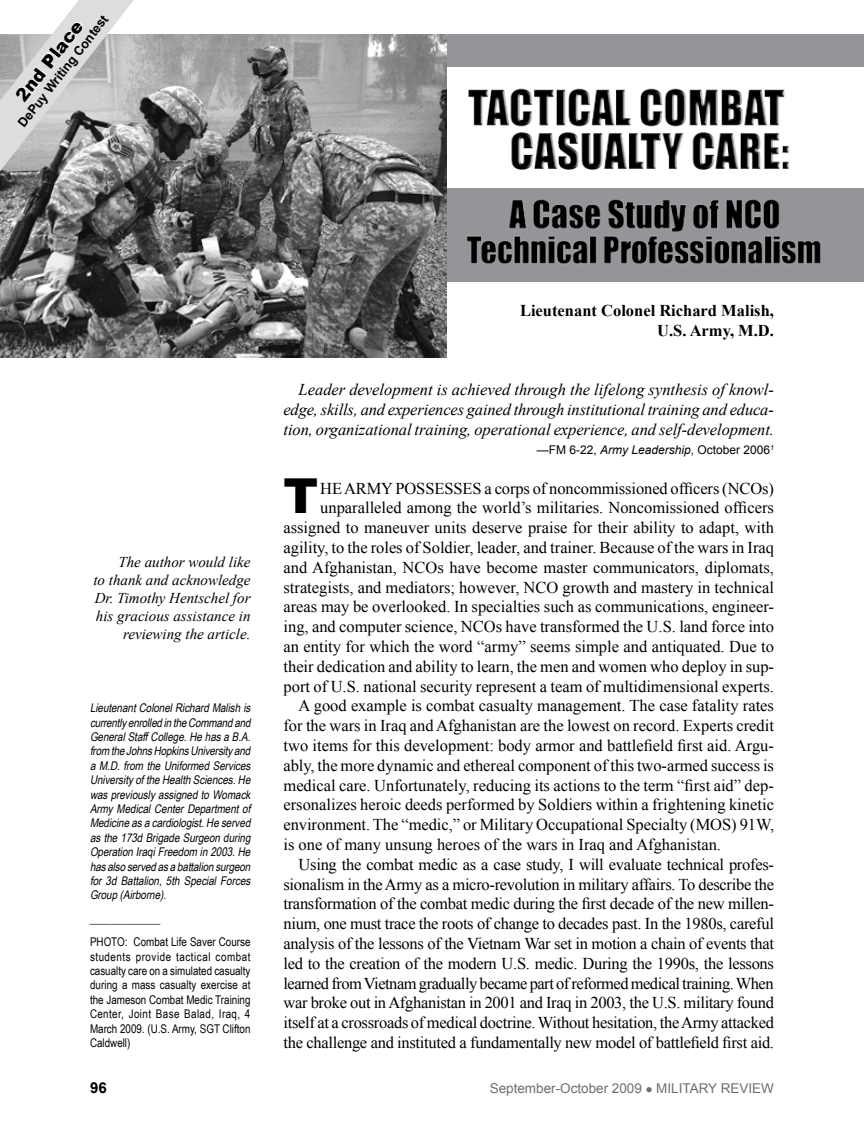
<style>
.page{position:relative;width:864px;height:1134px;background:#fff}
.page>*{position:absolute;margin:0;border:0;box-sizing:border-box;transform-origin:0 0}
.fob_Drop_Cap{font:900 48.15px "Arial";color:#000}
.author_byline{font:900 18px "Arial";color:#000}
.fob{font:16.5px/19.8px "Times New Roman";letter-spacing:-.01em;color:#000;text-align:justify}
.fob_Drop_Cap-2{font:16.5px/19.8px "Times New Roman";color:#000;text-align:right}
.fob-2{font:italic 16.5px/19.8px "Times New Roman";letter-spacing:-.005em;color:#000;text-align:justify}
.author_byline-2{font:700 16.5px/19.8px "Times New Roman";color:#000;text-align:right}
.fob-3{font:italic 15px/18px "Times New Roman";color:#000;text-align:right}
.subhead{font:700 15px "Arial";color:#000}
.subhead-2{font:13.5px "Arial";color:#6d6e71}
.author_byline-3{font:700 12.75px "Arial";color:#000}
.bio{font:italic 12px/14.4px "Arial Narrow";color:#000;text-align:justify}
.bio-2{font:12px/14.4px "Arial Narrow";color:#000;text-align:justify}
.fob-4{font:12px "Arial";color:#000}
.s1{font-style:italic}
</style>
<div class="page">
<div style="left:423px;top:189px;width:441px;height:93px;background:#939598"></div>
<div style="left:423px;top:34px;width:441px;height:34px;background:#939598"></div>
<img style="left:465px;top:88px;width:360px;height:176px">
<img style="left:0;top:35px;width:447px;height:322px">
<svg style="left:0;top:0;width:134px;height:171px"></svg>
<p class="author_byline-3" style="left:14px;top:120px;width:139px;rotate:-52deg">DePuy Writing Contest</p>
<p class="author_byline" style="left:9px;top:91px;width:99px;rotate:-52deg">2nd Place</p>
<p class="fob-3" style="left:93px;top:553px;width:159px">The author would like<br>to thank and acknowledge<br>Dr. Timothy Hentschel for his gracious assistance in reviewing the article.</p>
<p class="bio" style="left:90px;top:700px;width:165px">LieutenantColonelRichardMalishis currentlyenrolledintheCommandand GeneralStaffCollege.HehasaB.A. from theJohnsHopkinsUniversityand aM.D.from theUniformedServices UniversityoftheHealthSciences.He waspreviouslyassignedtoWomack Army Medical Center Department of Medicineasacardiologist.Heserved asthe173dBrigadeSurgeonduring OperationIraqiFreedom in2003.He hasalsoservedasabattalionsurgeon for 3d Battalion, 5th Special Forces Group(Airborne).</p>
<p class="bio" style="left:90px;top:911px;width:75px">_____________</p>
<p class="bio-2" style="left:90px;top:934px;width:162px">PHOTO: Combat Life Saver Course students provide tactical combat casualty care on a simulated casualty during a mass casualty exercise at the Jameson Combat Medic Training Center, Joint Base Balad, Iraq, 4<br>March 2009. (U.S. Army, SGT Clifton Caldwell)</p>
<p class="author_byline-2" style="left:520px;top:301px;width:255px">Lieutenant Colonel Richard Malish,<br>U.S. Army, M.D.</p>
<p class="fob-2" style="left:284px;top:380px;width:492px;text-indent:15px">Leader development is achieved through the lifelong synthesis of knowl&shy;edge, skills, and experiences gained through institutional training and educa&shy;tion, organizational training, operational experience, and self-development.</p>
<p class="fob-4" style="left:537px;top:442px;width:239px"><span class="s1">—</span>FM 6-22, <span class="s1">Army Leadership</span>, October 2006<sup>1</sup></p>
<p class="fob_Drop_Cap" style="left:284px;top:461px;width:36px">T</p>
<p class="fob_Drop_Cap-2" style="left:284px;top:478px;width:492px">HE ARMY POSSESSES a corps of noncommissioned officers (NCOs) unparalleled among the world’s militaries. Noncomissioned officers assigned to maneuver units deserve praise for their ability to adapt, with agility, to the roles of Soldier, leader, and trainer. Because of the wars in Iraq and Afghanistan, NCOs have become master communicators, diplomats, strategists, and mediators; however, NCO growth and mastery in technical areas may be overlooked. In specialties such as communications, engineer&shy;ing, and computer science, NCOs have transformed the U.S. land force into an entity for which the word “army” seems simple and antiquated. Due to their dedication and ability to learn, the men and women who deploy in sup&shy;port of U.S. national security represent a team of multidimensional experts.</p>
<p class="fob" style="left:284px;top:696px;width:492px;text-indent:15px">A good example is combat casualty management. The case fatality rates for the wars in Iraq and Afghanistan are the lowest on record. Experts credit two items for this development: body armor and battlefield first aid. Argu&shy;ably, the more dynamic and ethereal component of this two-armed success is medical care. Unfortunately, reducing its actions to the term “first aid” dep&shy;ersonalizes heroic deeds performed by Soldiers within a frightening kinetic environment. The “medic,” or Military Occupational Specialty (MOS) 91W, is one of many unsung heroes of the wars in Iraq and Afghanistan.</p>
<p class="fob" style="left:284px;top:854px;width:492px;text-indent:15px">Using the combat medic as a case study, I will evaluate technical profes&shy;sionalism in the Army as a micro-revolution in military affairs. To describe the transformation of the combat medic during the first decade of the new millen&shy;nium, one must trace the roots of change to decades past. In the 1980s, careful analysis of the lessons of the Vietnam War set in motion a chain of events that led to the creation of the modern U.S. medic. During the 1990s, the lessons learned from Vietnam gradually became part of reformed medical training. When war broke out in Afghanistan in 2001 and Iraq in 2003, the U.S. military found itself at a crossroads of medical doctrine. Without hesitation, the Army attacked the challenge and instituted a fundamentally new model of battlefield first aid.</p>
<p class="subhead" style="left:90px;top:1078px;width:18px">96</p>
<p class="subhead-2" style="left:490px;top:1080px;width:286px">September-October 2009 ● MILITARY REVIEW</p>
</div>
